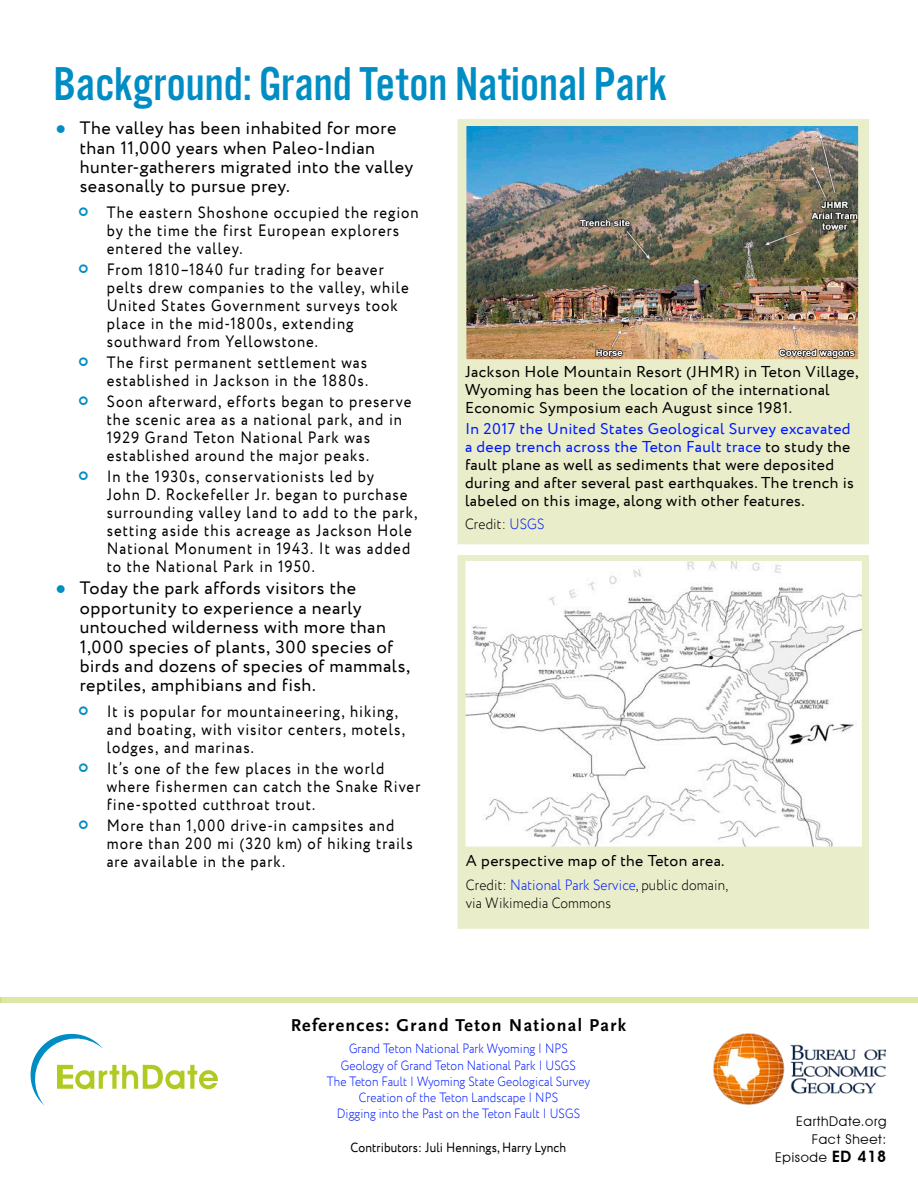
<style>
.page{position:relative;width:918px;height:1188px;background:#fff}
.page>*{position:absolute;margin:0;border:0;box-sizing:border-box;transform-origin:0 0}
.t1{font:49.35px "Alternate Got No 3 D";color:#008dc4}
.t2{font:18px/19.5px "Circe";letter-spacing:.025em;color:#000}
.t3{font:700 18px "Scala Sans Pro";letter-spacing:.075em;color:#000}
.t4{font:16.5px/18px "Circe";letter-spacing:.07em;color:#000;scale:.9 1}
.t5{font:15.75px/18px "Circe";letter-spacing:.025em;color:#000}
.t6{font:300 15px/18px "Circe";letter-spacing:.01em;color:#000;scale:.9 1}
.t7{font:300 13.5px/16.2px "Circe";letter-spacing:.01em;color:#001bff;text-align:center;scale:.87 1}
.t8{font:13.5px "Circe";letter-spacing:.01em;color:#000;scale:.9 1}
.t9{font:13.5px/18px "Avant Garde IT Cby BT";letter-spacing:.05em;color:#000;text-align:right}
.s1{color:#008dc4}
.s2{color:#001bff}
.s3{font-weight:600;font-size:15.75px}
</style>
<div class="page">
<img style="left:713px;top:1034px;width:173px;height:71px">
<svg style="left:30px;top:1033px;width:188px;height:72px"></svg>
<div style="left:0;top:998px;width:918px;height:5px;background:#dee7a6"></div>
<div style="left:457px;top:119px;width:412px;height:426px;background:#eaedca"></div>
<img style="left:458px;top:119px;width:409px;height:249px">
<div style="left:457px;top:855px;width:412px;height:74px;background:#eaedca"></div>
<svg style="left:457px;top:555px;width:412px;height:300px"></svg>
<h1 class="t1" style="left:53px;top:58px;width:615px">Background: Grand Teton National Park</h1>
<p class="t2" style="left:80px;top:119px;width:335px;text-indent:-24px"><span class="s1">●</span> The valley has been inhabited for more than 11,000 years when Paleo-Indian hunter-gatherers migrated into the valley seasonally to pursue prey.</p>
<p class="t4" style="left:107px;top:204px;width:348px">The eastern Shoshone occupied the region by the time the first European explorers entered the valley.</p>
<p class="t4" style="left:107px;top:261px;width:337px">From 1810–1840 fur trading for beaver pelts drew companies to the valley, while United States Government surveys took place in the mid-1800s, extending southward from Yellowstone.</p>
<p class="t4" style="left:107px;top:354px;width:292px">The first permanent settlement was established in Jackson in the 1880s.</p>
<p class="t4" style="left:107px;top:393px;width:340px">Soon afterward, efforts began to preserve the scenic area as a national park, and in 1929 Grand Teton National Park was established around the major peaks.</p>
<p class="t4" style="left:107px;top:468px;width:347px">In the 1930s, conservationists led by<br>John D. Rockefeller Jr. began to purchase surrounding valley land to add to the park, setting aside this acreage as Jackson Hole National Monument in 1943. It was added to the National Park in 1950.</p>
<p class="t2" style="left:80px;top:579px;width:332px;text-indent:-24px"><span class="s1">●</span> Today the park affords visitors the opportunity to experience a nearly untouched wilderness with more than 1,000 species of plants, 300 species of birds and dozens of species of mammals, reptiles, amphibians and fish.</p>
<p class="t4" style="left:107px;top:703px;width:333px">It is popular for mountaineering, hiking, and boating, with visitor centers, motels, lodges, and marinas.</p>
<p class="t4" style="left:107px;top:760px;width:350px">It’s one of the few places in the world where fishermen can catch the Snake River fine-spotted cutthroat trout.</p>
<p class="t4" style="left:107px;top:817px;width:342px">More than 1,000 drive-in campsites and more than 200 mi (320 km) of hiking trails are available in the park.</p>
<p class="t5" style="left:465px;top:363px;width:395px">Jackson Hole Mountain Resort (JHMR) in Teton Village,<br>Wyoming has been the location of the international<br>Economic Symposium each August since 1981.</p>
<p class="t5" style="left:465px;top:420px;width:391px"><span class="s2">In 2017 the United States Geological Survey excavated a deep trench across the Teton Fault trace</span> to study the fault plane as well as sediments that were deposited during and after several past earthquakes. The trench is labeled on this image, along with other features.</p>
<p class="t6" style="left:465px;top:516px;width:90px">Credit: <span class="s2">USGS</span></p>
<p class="t5" style="left:466px;top:853px;width:260px">A perspective map of the Teton area.</p>
<p class="t6" style="left:466px;top:876px;width:293px">Credit: <span class="s2">National Park Service</span>, public domain, via Wikimedia Commons</p>
<p class="t3" style="left:291px;top:1014px;width:337px">References: Grand Teton National Park</p>
<p class="t7" style="left:327px;top:1041px;width:304px">Grand Teton National Park Wyoming | NPS Geology of Grand Teton National Park | USGS<br>The Teton Fault | Wyoming State Geological Survey Creation of the Teton Landscape | NPS<br>Digging into the Past on the Teton Fault | USGS</p>
<p class="t8" style="left:351px;top:1139px;width:241px">Contributors: Juli Hennings, Harry Lynch</p>
<p class="t9" style="left:775px;top:1113px;width:113px">EarthDate.org<br>Fact Sheet:<br>Episode <span class="s3">ED 418</span></p>
</div>
